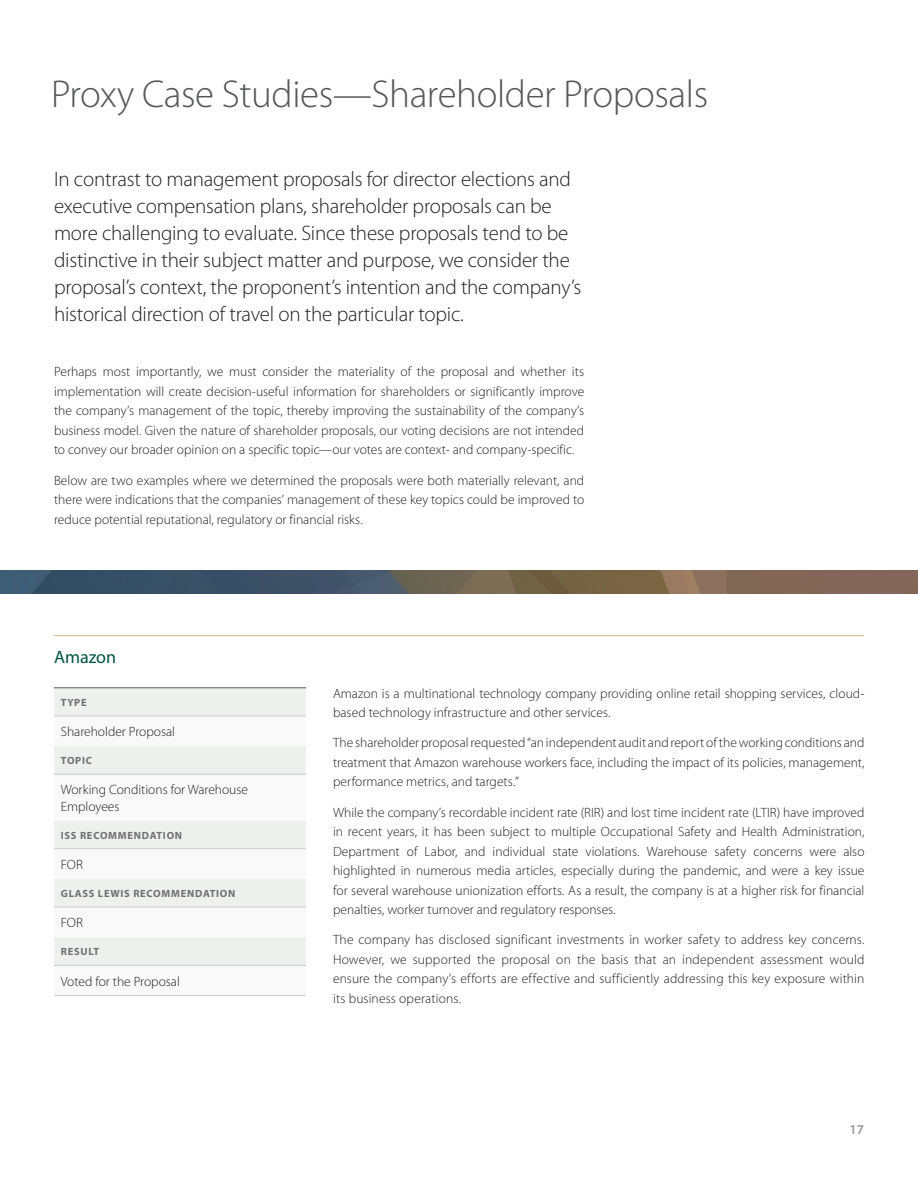
<style>
.page{position:relative;width:918px;height:1188px;background:#fff}
.page>*{position:absolute;margin:0;border:0;box-sizing:border-box;transform-origin:0 0}
.Main_Heading{font:300 39px "Myriad Pro";letter-spacing:-.01em;color:#57585a}
.Large_Paragraph{font:300 21px/27px "Myriad Pro";letter-spacing:-.01em;color:#231f20}
.Engagement_Example{font:18px "Myriad Pro";color:#005542}
.Body{font:300 13.5px/19.5px "Myriad Pro";color:#231f20;text-align:justify}
.Engagement_Example-2{font:300 13.5px/19.5px "Myriad Pro";color:#231f20}
.t1{font:600 13.5px "Myriad Pro";color:#98989c}
.Performance_Team{font:700 10.5px "Myriad Pro";letter-spacing:.07em;color:#717074}
</style>
<div class="page">
<hr style="left:54px;top:635px;width:810px;height:1px;background:#d3c094">
<svg style="left:54px;top:688px;width:252px;height:28px;background:#ebedeb"></svg>
<svg style="left:54px;top:746px;width:252px;height:219px;fill:#eef0ee"></svg>
<hr style="left:54px;top:995px;width:252px;height:1px;background:#cacbcd">
<hr style="left:54px;top:716px;width:252px;height:1px;background:#cacbcd">
<hr style="left:54px;top:687px;width:252px;height:1px;background:#5a5a5d">
<hr style="left:54px;top:774px;width:252px;height:1px;background:#cacbcd">
<hr style="left:54px;top:848px;width:252px;height:1px;background:#cacbcd">
<hr style="left:54px;top:907px;width:252px;height:1px;background:#cacbcd">
<hr style="left:54px;top:965px;width:252px;height:1px;background:#cacbcd">
<img style="left:0;top:571px;width:918px;height:23px">
<p class="Main_Heading" style="left:51px;top:73px;width:659px">Proxy Case Studies—Shareholder Proposals</p>
<p class="Large_Paragraph" style="left:54px;top:166px;width:529px">In contrast to management proposals for director elections and executive compensation plans, shareholder proposals can be more challenging to evaluate. Since these proposals tend to be distinctive in their subject matter and purpose, we consider the proposal’s context, the proponent’s intention and the company’s historical direction of travel on the particular topic.</p>
<p class="Body" style="left:54px;top:362px;width:532px">Perhaps most importantly, we must consider the materiality of the proposal and whether its implementation will create decision-useful information for shareholders or significantly improve the company’s management of the topic, thereby improving the sustainability of the company’s business model. Given the nature of shareholder proposals, our voting decisions are not intended to convey our broader opinion on a specific topic—our votes are context- and company-specific.</p>
<p class="Body" style="left:54px;top:471px;width:532px">Below are two examples where we determined the proposals were both materially relevant, and there were indications that the companies’ management of these key topics could be improved to reduce potential reputational, regulatory or financial risks.</p>
<p class="Engagement_Example" style="left:54px;top:647px;width:64px">Amazon</p>
<p class="Performance_Team" style="left:61px;top:696px;width:27px">TYPE</p>
<p class="Body" style="left:61px;top:722px;width:116px">Shareholder Proposal</p>
<p class="Performance_Team" style="left:61px;top:755px;width:33px">TOPIC</p>
<p class="Body" style="left:61px;top:782px;width:189px;line-height:16.2px">Working Conditions for Warehouse<br>Employees</p>
<p class="Performance_Team" style="left:61px;top:829px;width:123px">ISS RECOMMENDATION</p>
<p class="Body" style="left:61px;top:855px;width:24px">FOR</p>
<p class="Performance_Team" style="left:61px;top:888px;width:176px">GLASS LEWIS RECOMMENDATION</p>
<p class="Body" style="left:61px;top:913px;width:24px">FOR</p>
<p class="Performance_Team" style="left:61px;top:946px;width:40px">RESULT</p>
<p class="Body" style="left:61px;top:972px;width:121px">Voted for the Proposal</p>
<p class="Engagement_Example-2" style="left:333px;top:684px;width:533px">Amazon is a multinational technology company providing online retail shopping services, cloud&shy;based technology infrastructure and other services.</p>
<p class="Body" style="left:333px;top:733px;width:533px">The shareholder proposal requested “an independent audit and report of the working conditions and treatment that Amazon warehouse workers face, including the impact of its policies, management, performance metrics, and targets.”</p>
<p class="Body" style="left:333px;top:803px;width:533px">While the company’s recordable incident rate (RIR) and lost time incident rate (LTIR) have improved in recent years, it has been subject to multiple Occupational Safety and Health Administration, Department of Labor, and individual state violations. Warehouse safety concerns were also highlighted in numerous media articles, especially during the pandemic, and were a key issue for several warehouse unionization efforts. As a result, the company is at a higher risk for financial penalties, worker turnover and regulatory responses.</p>
<p class="Body" style="left:333px;top:930px;width:533px">The company has disclosed significant investments in worker safety to address key concerns.<br>However, we supported the proposal on the basis that an independent assessment would ensure the company’s efforts are effective and sufficiently addressing this key exposure within its business operations.</p>
<p class="t1" style="left:849px;top:1122px;width:16px">17</p>
</div>
